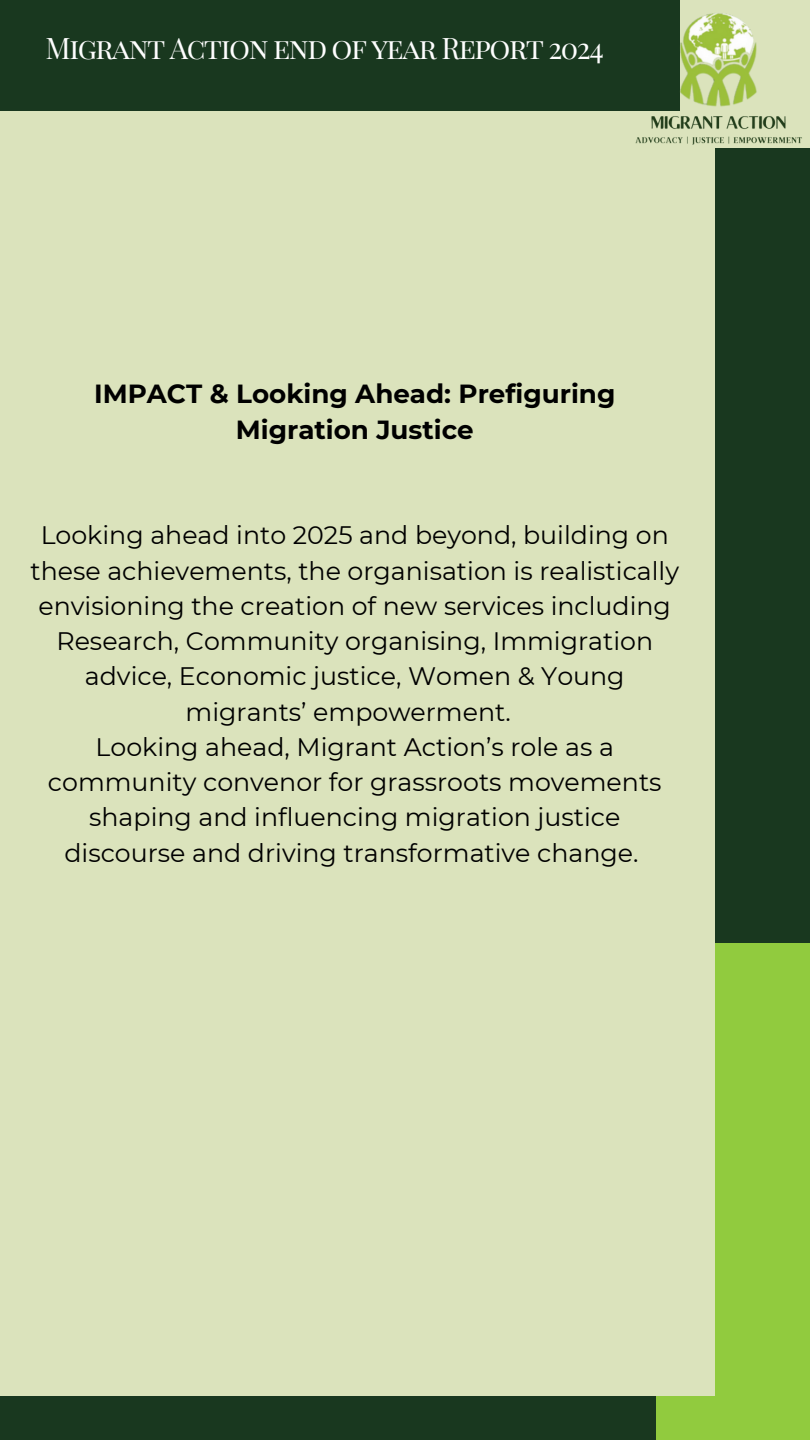
<style>
.page{position:relative;width:810px;height:1440px;background:#19381f}
.page>*{position:absolute;margin:0;border:0;box-sizing:border-box;transform-origin:0 0}
.t1{font:29.1px "Playfair Display SC";letter-spacing:-.05em;color:#fefefe}
.t2{font:700 26.2px/36px "Montserrat";color:#000;text-align:center}
.t3{font:25.3px/35.2px "Montserrat";color:#000;text-align:center}
</style>
<div class="page">
<div style="left:656px;top:943px;width:154px;height:497px;background:#91cb3e"></div>
<div style="left:0;top:111px;width:715px;height:1285px;background:#dbe3bc"></div>
<img style="left:635px;top:0;width:175px;height:148px">
<p class="t1" style="left:46px;top:27px;width:560px">Migrant Action end of year Report 2024</p>
<p class="t2" style="left:94px;top:375px;width:523px">IMPACT &amp; Looking Ahead: Prefiguring<br>Migration Justice</p>
<p class="t3" style="left:30px;top:518px;width:650px">Looking ahead into 2025 and beyond, building on these achievements, the organisation is realistically envisioning the creation of new services including Research, Community organising, Immigration advice, Economic justice, Women &amp; Young migrants’ empowerment.</p>
<h2 class="t3" style="left:48px;top:729px;width:615px">Looking ahead, Migrant Action’s role as a community convenor for grassroots movements shaping and influencing migration justice discourse and driving transformative change.</h2>
</div>
